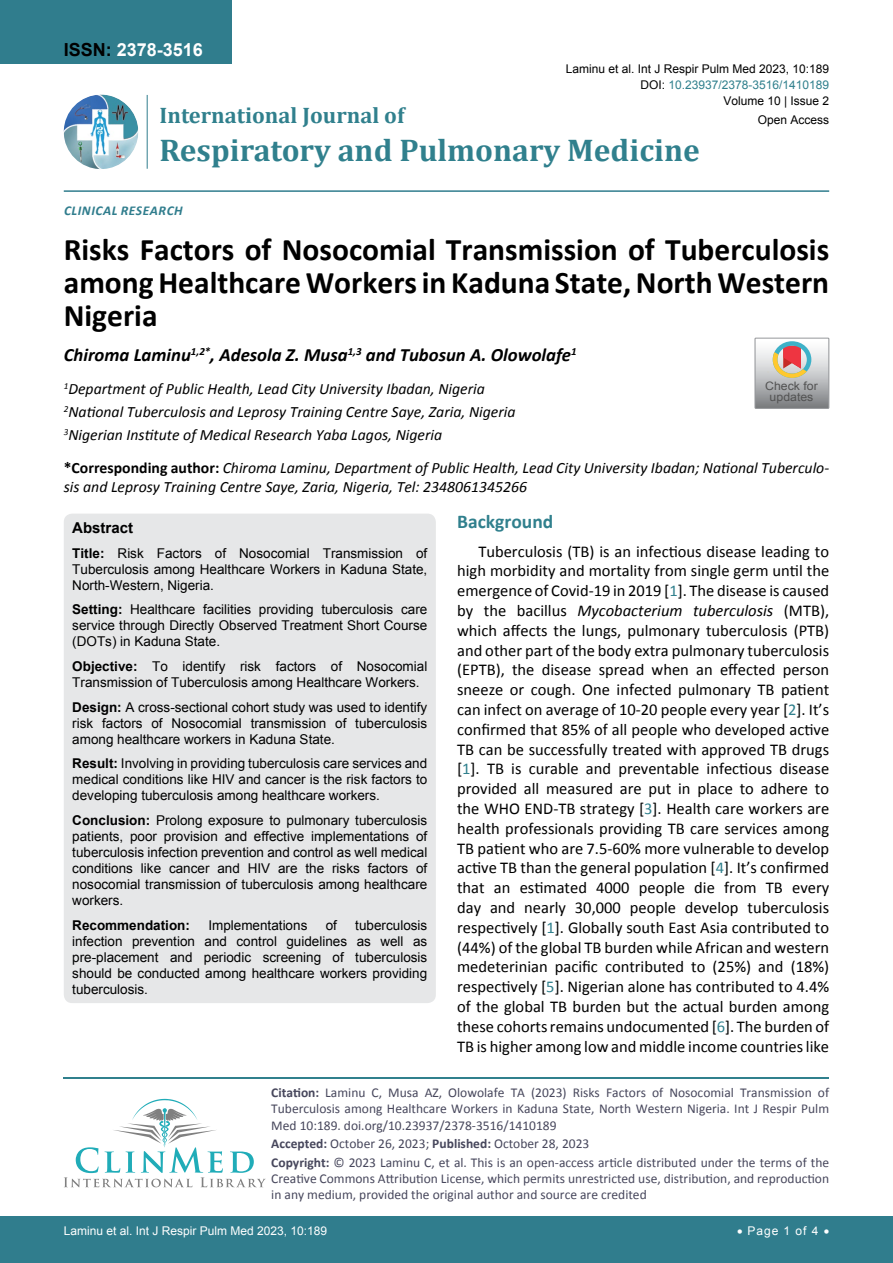
<style>
.page{position:relative;width:893px;height:1263px;background:#fff}
.page>*{position:absolute;margin:0;border:0;box-sizing:border-box;transform-origin:0 0}
.t1{font:700 31.5px/33px "Calibri";color:#000;text-align:justify}
.t2{font:700 31.5px "Cambria";color:#30808d}
.t3{font:700 22.5px "Cambria";color:#30808d}
.t4{font:700 19.5px "Calibri";color:#30808d}
.t5{font:italic 700 18.75px "Calibri";color:#000}
.t6{font:700 18px "Arial";color:#fff}
.t7{font:16.5px/19.8px "Calibri";color:#000;text-align:justify}
.t8{font:italic 15.75px/23.1px "Calibri";color:#000}
.t9{font:700 15px "Arial";color:#000}
.t10{font:13.5px/16px "Arial";color:#000;text-align:justify}
.t11{font:13.5px/16.2px "Calibri";color:#47475c}
.t12{font:italic 700 13.5px "Calibri";letter-spacing:.04em;color:#307d8d}
.t13{font:700 13.5px "Arial";color:#000}
.t14{font:12px "Arial";color:#000}
.t15{font:12px "Arial";color:#fff}
.t16{font:12px "Arial";color:#30808d}
.t17{font:11.7px/10.1px "Arial";color:#535353;text-align:center;scale:1.06 1}
.s1{color:#000}
.s2{font-weight:700;font-style:normal}
.s3{font-weight:700}
.s4{color:#30808d}
.s5{font-style:italic}
</style>
<div class="page">
<div style="left:0;top:1217px;width:893px;height:46px;background:#307d8d"></div>
<div style="left:0;top:0;width:231px;height:64px;background:#307d8d"></div>
<img style="left:64px;top:95px;width:74px;height:74px;border-radius:37px">
<hr style="left:147px;top:95px;width:1px;height:74px;background:#307d8d">
<hr style="left:64px;top:190px;width:765px;height:2px;background:#307d8d">
<hr style="left:64px;top:1077px;width:765px;height:1px;background:#30808d">
<svg style="left:64px;top:1099px;width:202px;height:88px"></svg>
<div style="left:64px;top:514px;width:372px;height:489px;background:#e6e7e8;border-radius:9px"></div>
<svg style="left:755px;top:338px;width:74px;height:70px;background:#bdb6b3"></svg>
<p class="t6" style="left:64px;top:38px;width:141px"><span class="s1">ISSN:</span> 2378-3516</p>
<p class="t14" style="left:566px;top:60px;width:265px">Laminu et al. Int J Respir Pulm Med 2023, 10:189</p>
<p class="t14" style="left:723px;top:93px;width:107px">Volume 10 | Issue 2</p>
<p class="t16" style="left:640px;top:77px;width:190px"><span class="s1">DOI:</span> 10.23937/2378-3516/1410189</p>
<h2 class="t3" style="left:160px;top:100px;width:246px">International Journal of</h2>
<h1 class="t2" style="left:160px;top:128px;width:542px">Respiratory and Pulmonary Medicine</h1>
<p class="t14" style="left:758px;top:112px;width:73px">Open Access</p>
<p class="t12" style="left:64px;top:202px;width:40px">Cl inical</p>
<p class="t12" style="left:121px;top:202px;width:64px">Research</p>
<h1 class="t1" style="left:64px;top:233px;width:767px">Risks Factors of Nosocomial Transmission of Tuberculosis among Healthcare Workers in Kaduna State, North Western Nigeria</h1>
<p class="t5" style="left:64px;top:343px;width:514px">Chiroma Laminu<sup>1,2*</sup>, Adesola Z. Musa<sup>1,3</sup> and Tubosun A. Olowolafe<sup>1</sup></p>
<p class="t8" style="left:64px;top:377px;width:453px"><sup>1</sup>Department of Public Health, Lead City University Ibadan, Nigeria<br><sup>2</sup>National Tuberculosis and Leprosy Training Centre Saye, Zaria, Nigeria<br><sup>3</sup>Nigerian Institute of Medical Research Yaba Lagos, Nigeria</p>
<p class="t8" style="left:64px;top:458px;width:767px;line-height:18.9px"><span class="s2">*Corresponding author:</span> Chiroma Laminu, Department of Public Health, Lead City University Ibadan; National Tuberculo&shy;sis and Leprosy Training Centre Saye, Zaria, Nigeria, Tel: 2348061345266</p>
<p class="t9" style="left:72px;top:518px;width:62px">Abstract</p>
<p class="t10" style="left:72px;top:545px;width:357px"><span class="s3">Title:</span> Risk Factors of Nosocomial Transmission of Tuberculosis among Healthcare Workers in Kaduna State, North-Western, Nigeria.</p>
<p class="t10" style="left:72px;top:602px;width:357px"><span class="s3">Setting:</span> Healthcare facilities providing tuberculosis care service through Directly Observed Treatment Short Course (DOTs) in Kaduna State.</p>
<p class="t10" style="left:72px;top:658px;width:357px"><span class="s3">Objective:</span> To identify risk factors of Nosocomial<br>Transmission of Tuberculosis among Healthcare Workers.</p>
<p class="t10" style="left:72px;top:699px;width:357px"><span class="s3">Design:</span> A cross-sectional cohort study was used to identify risk factors of Nosocomial transmission of tuberculosis among healthcare workers in Kaduna State.</p>
<p class="t10" style="left:72px;top:755px;width:357px"><span class="s3">Result:</span> Involving in providing tuberculosis care services and medical conditions like HIV and cancer is the risk factors to developing tuberculosis among healthcare workers.</p>
<p class="t10" style="left:72px;top:812px;width:357px"><span class="s3">Conclusion:</span> Prolong exposure to pulmonary tuberculosis patients, poor provision and effective implementations of tuberculosis infection prevention and control as well medical conditions like cancer and HIV are the risks factors of nosocomial transmission of tuberculosis among healthcare workers.</p>
<p class="t13" style="left:72px;top:916px;width:119px">Recommendation:</p>
<p class="t10" style="left:208px;top:917px;width:101px">Implementations</p>
<p class="t10" style="left:326px;top:917px;width:13px">of</p>
<p class="t17" style="left:765px;top:381px;width:51px">Check for updates</p>
<p class="t4" style="left:457px;top:509px;width:98px">Background</p>
<p class="t7" style="left:457px;top:541px;width:374px;text-indent:21px">Tuberculosis (TB) is an infectious disease leading to high morbidity and mortality from single germ until the emergence of Covid-19 in 2019 [<span class="s4">1</span>]. The disease is caused by the bacillus <span class="s5">Mycobacterium tuberculosis</span> (MTB), which affects the lungs, pulmonary tuberculosis (PTB) and other part of the body extra pulmonary tuberculosis (EPTB), the disease spread when an effected person sneeze or cough. One infected pulmonary TB patient can infect on average of 10-20 people every year [<span class="s4">2</span>]. It’s confirmed that 85% of all people who developed active TB can be successfully treated with approved TB drugs [<span class="s4">1</span>]. TB is curable and preventable infectious disease provided all measured are put in place to adhere to the WHO END-TB strategy [<span class="s4">3</span>]. Health care workers are health professionals providing TB care services among TB patient who are 7.5-60% more vulnerable to develop active TB than the general population [<span class="s4">4</span>]. It’s confirmed that an estimated 4000 people die from TB every day and nearly 30,000 people develop tuberculosis respectively [<span class="s4">1</span>]. Globally south East Asia contributed to (44%) of the global TB burden while African and western medeterinian pacific contributed to (25%) and (18%) respectively [<span class="s4">5</span>]. Nigerian alone has contributed to 4.4% of the global TB burden but the actual burden among these cohorts remains undocumented [<span class="s4">6</span>]. The burden of TB is higher among low and middle income countries like</p>
<p class="t10" style="left:72px;top:917px;width:357px;text-indent:283px">tuberculosis infection prevention and control guidelines as well as pre-placement and periodic screening of tuberculosis should be conducted among healthcare workers providing tuberculosis.</p>
<p class="t11" style="left:271px;top:1084px;width:559px;text-align:justify"><span class="s3">Citation:</span> Laminu C, Musa AZ, Olowolafe TA (2023) Risks Factors of Nosocomial Transmission of Tuberculosis among Healthcare Workers in Kaduna State, North Western Nigeria. Int J Respir Pulm Med 10:189. doi.org/10.23937/2378-3516/1410189</p>
<p class="t11" style="left:271px;top:1134px;width:559px;line-height:18.6px"><span class="s3">Accepted:</span> October 26, 2023; <span class="s3">Published:</span> October 28, 2023<br><span class="s3">Copyright:</span> © 2023 Laminu C, et al. This is an open-access article distributed under the terms of the</p>
<p class="t11" style="left:271px;top:1170px;width:559px">Creative Commons Attribution License, which permits unrestricted use, distribution, and reproduction in any medium, provided the original author and source are credited</p>
<p class="t15" style="left:64px;top:1223px;width:265px">Laminu et al. Int J Respir Pulm Med 2023, 10:189</p>
<p class="t15" style="left:737px;top:1223px;width:94px">• Page 1 of 4 •</p>
</div>
